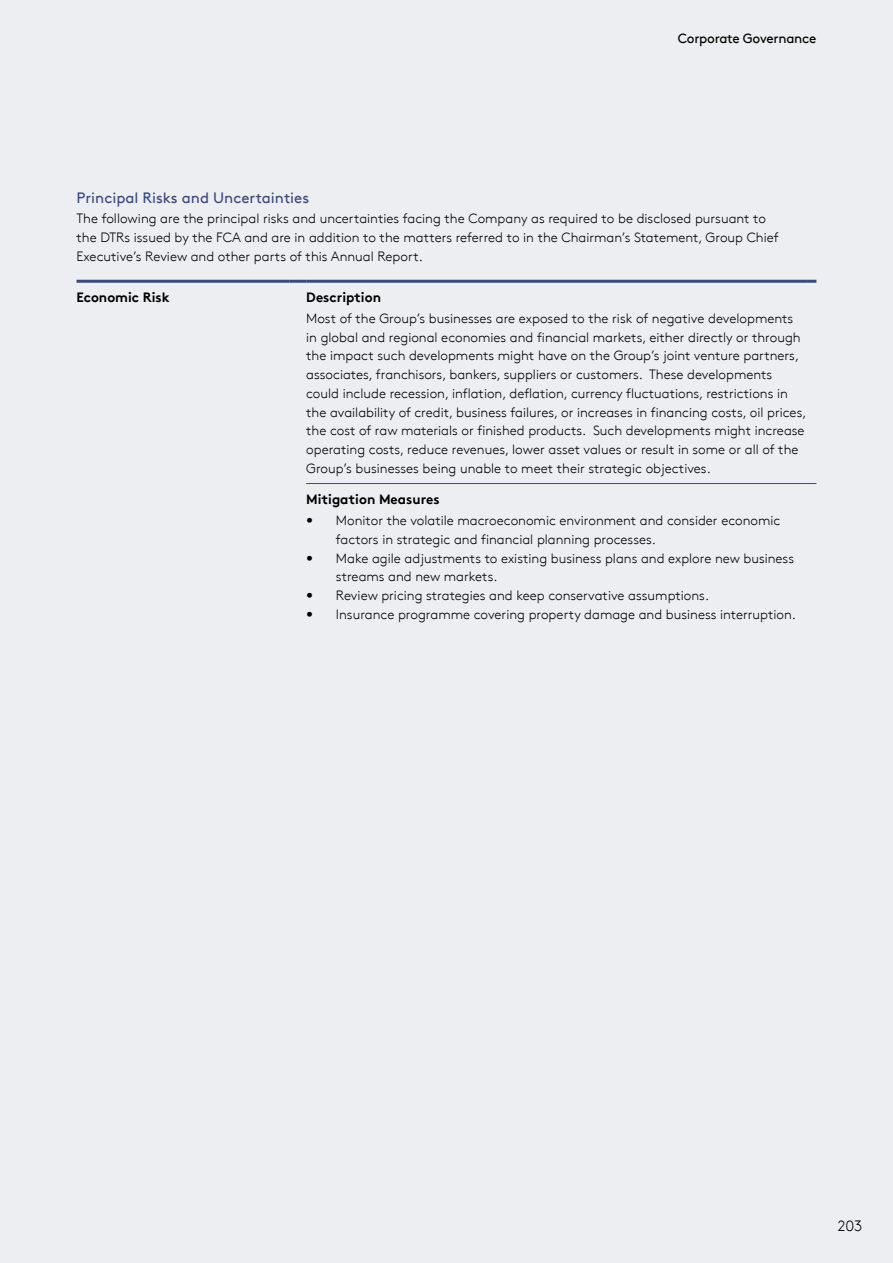
<style>
.page{position:relative;width:893px;height:1263px;background:#eceef1}
.page>*{position:absolute;margin:0;border:0;box-sizing:border-box;transform-origin:0 0}
.t1{font:15px "Brown";color:#3a4982}
.t2{font:300 15px "Brown";color:#000}
.t3{font:300 13.5px/18.8px "Brown";color:#000}
.t4{font:700 13.5px "Brown";color:#000}
.t5{font:13.5px "Brown";letter-spacing:-.02em;color:#000}
</style>
<div class="page">
<hr style="left:77px;top:280px;width:212px;height:3px;background:#3a4982">
<hr style="left:289px;top:280px;width:17px;height:3px;background:#3a4982">
<hr style="left:306px;top:280px;width:502px;height:3px;background:#3a4982">
<svg style="left:808px;top:280px;width:8px;height:3px"></svg>
<hr style="left:306px;top:483px;width:502px;height:1px;background:#3a4982">
<p class="t5" style="left:678px;top:31px;width:140px">Corporate Governance</p>
<p class="t1" style="left:77px;top:189px;width:234px">Principal Risks and Uncertainties</p>
<p class="t3" style="left:77px;top:210px;width:704px">The following are the principal risks and uncertainties facing the Company as required to be disclosed pursuant to the DTRs issued by the FCA and are in addition to the matters referred to in the Chairman’s Statement, Group Chief<br>Executive’s Review and other parts of this Annual Report.</p>
<p class="t4" style="left:77px;top:289px;width:95px">Economic Risk</p>
<p class="t4" style="left:306px;top:289px;width:76px">Description</p>
<p class="t3" style="left:306px;top:309px;width:502px">Most of the Group’s businesses are exposed to the risk of negative developments in global and regional economies and financial markets, either directly or through the impact such developments might have on the Group’s joint venture partners, associates, franchisors, bankers, suppliers or customers. These developments could include recession, inflation, deflation, currency fluctuations, restrictions in the availability of credit, business failures, or increases in financing costs, oil prices, the cost of raw materials or finished products. Such developments might increase operating costs, reduce revenues, lower asset values or result in some or all of the Group’s businesses being unable to meet their strategic objectives.</p>
<p class="t4" style="left:306px;top:491px;width:135px">Mitigation Measures</p>
<p class="t3" style="left:336px;top:511px;width:446px;text-indent:-30px">• Monitor the volatile macroeconomic environment and consider economic factors in strategic and financial planning processes.</p>
<p class="t3" style="left:336px;top:549px;width:460px;text-indent:-30px">• Make agile adjustments to existing business plans and explore new business streams and new markets.</p>
<p class="t3" style="left:306px;top:586px;width:404px">• Review pricing strategies and keep conservative assumptions.</p>
<p class="t3" style="left:306px;top:605px;width:491px">• Insurance programme covering property damage and business interruption.</p>
<p class="t2" style="left:838px;top:1217px;width:26px">203</p>
</div>
